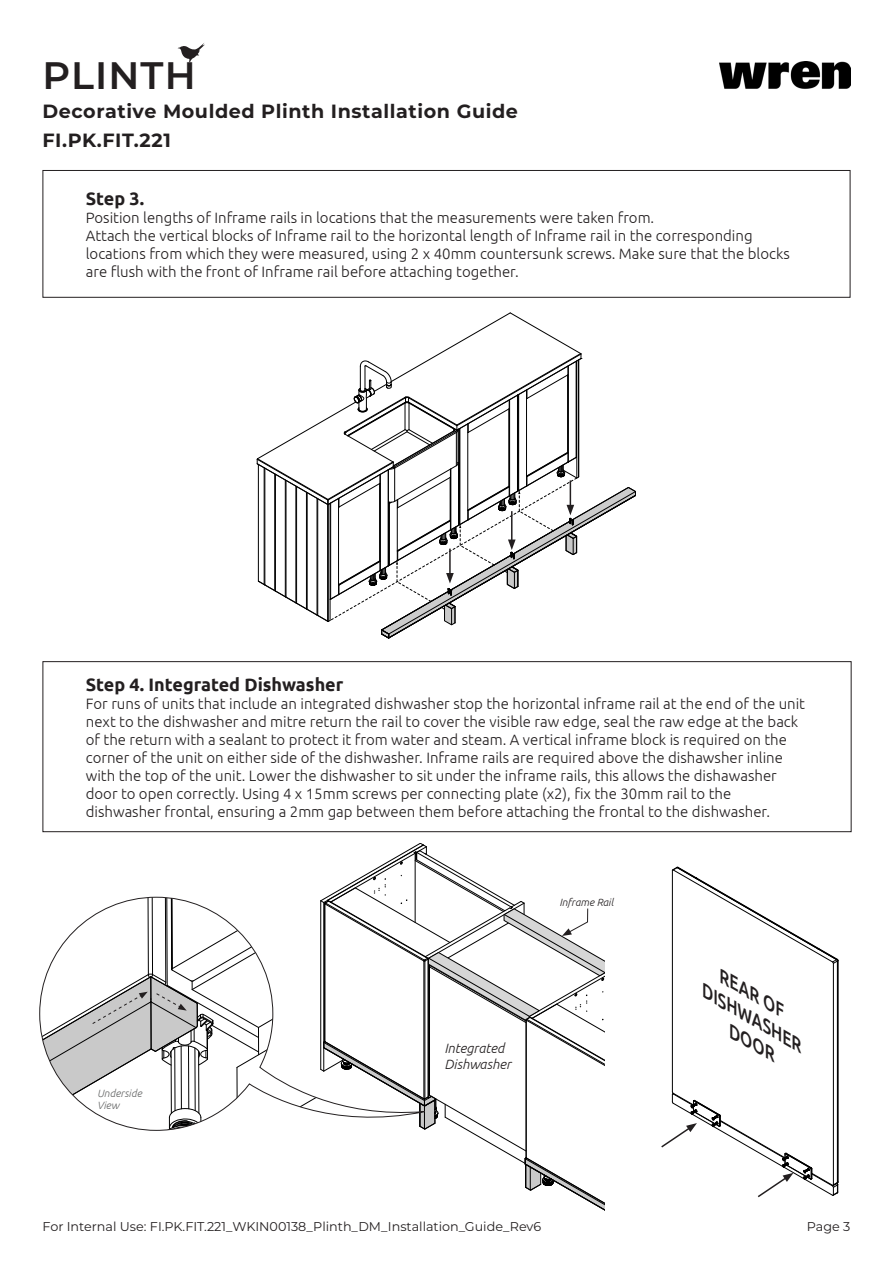
<style>
.page{position:relative;width:893px;height:1263px;background:#fff}
.page>*{position:absolute;margin:0;border:0;box-sizing:border-box;transform-origin:0 0}
.t1{font:600 38.25px "Montserrat";letter-spacing:.03em;color:#231f20}
.t2{font:700 19.05px/29px "Montserrat";letter-spacing:.03em;color:#231f20}
.t3{font:700 18px "Ubuntu";color:#231f20}
.t4{font:italic 500 18px "Ubuntu";color:#231f20}
.t5{font:300 15px/18px "Ubuntu";color:#231f20}
.t6{font:italic 300 13.5px/16.2px "Ubuntu";color:#231f20}
.t7{font:12.75px "Montserrat";color:#231f20}
.t8{font:italic 300 10.5px/12.6px "Ubuntu";color:#656666}
.t9{font:italic 300 10.5px "Ubuntu";color:#231f20}
</style>
<div class="page">
<svg style="left:178px;top:43px;width:27px;height:19px"></svg>
<img style="left:719px;top:62px;width:132px;height:27px">
<div style="left:43px;top:170px;width:807px;height:128px;border:1px solid #231f20"></div>
<svg style="left:257px;top:312px;width:379px;height:326px"></svg>
<div style="left:43px;top:661px;width:808px;height:171px;border:1px solid #231f20"></div>
<hr style="left:672px;top:870px;width:1px;height:222px;background:#000">
<hr style="left:833px;top:963px;width:1px;height:222px;background:#000">
<hr style="left:837px;top:961px;width:1px;height:221px;background:#000">
<svg style="left:672px;top:867px;width:166px;height:97px"></svg>
<hr style="left:838px;top:960px;width:1px;height:222px;background:#000">
<svg style="left:661px;top:1092px;width:177px;height:106px"></svg>
<svg style="left:40px;top:843px;width:565px;height:368px"></svg>
<h1 class="t1" style="left:43px;top:48px;width:155px">PLINTH</h1>
<p class="t2" style="left:43px;top:95px;width:477px">Decorative Moulded Plinth Installation Guide<br>FI.PK.FIT.221</p>
<p class="t3" style="left:86px;top:188px;width:60px">Step 3.</p>
<p class="t5" style="left:86px;top:208px;width:570px">Position lengths of Inframe rails in locations that the measurements were taken from.</p>
<p class="t5" style="left:86px;top:226px;width:706px">Attach the vertical blocks of Inframe rail to the horizontal length of Inframe rail in the corresponding locations from which they were measured, using 2 x 40mm countersunk screws. Make sure that the blocks are flush with the front of Inframe rail before attaching together.</p>
<p class="t3" style="left:86px;top:673px;width:259px">Step 4. Integrated Dishwasher</p>
<p class="t5" style="left:86px;top:694px;width:721px">For runs of units that include an integrated dishwasher stop the horizontal inframe rail at the end of the unit next to the dishwasher and mitre return the rail to cover the visible raw edge, seal the raw edge at the back of the return with a sealant to protect it from water and steam. A vertical inframe block is required on the corner of the unit on either side of the dishwasher. Inframe rails are required above the dishawsher inline with the top of the unit. Lower the dishwasher to sit under the inframe rails, this allows the dishawasher door to open correctly. Using 4 x 15mm screws per connecting plate (x2), fix the 30mm rail to the dishwasher frontal, ensuring a 2mm gap between them before attaching the frontal to the dishwasher.</p>
<p class="t8" style="left:97px;top:1086px;width:46px">Underside<br>View</p>
<p class="t9" style="left:559px;top:896px;width:56px">Inframe Rail</p>
<p class="t6" style="left:444px;top:1040px;width:68px">Integrated<br>Dishwasher</p>
<p class="t4" style="left:728px;top:966px;width:76px;rotate:30deg">REAR OF</p>
<p class="t4" style="left:711px;top:981px;width:116px;rotate:30deg">DISHWASHER</p>
<p class="t4" style="left:738px;top:1021px;width:54px;rotate:30deg">DOOR</p>
<p class="t7" style="left:43px;top:1217px;width:500px">For Internal Use: FI.PK.FIT.221_WKIN00138_Plinth_DM_Installation_Guide_Rev6</p>
<p class="t7" style="left:807px;top:1218px;width:45px">Page 3</p>
</div>
